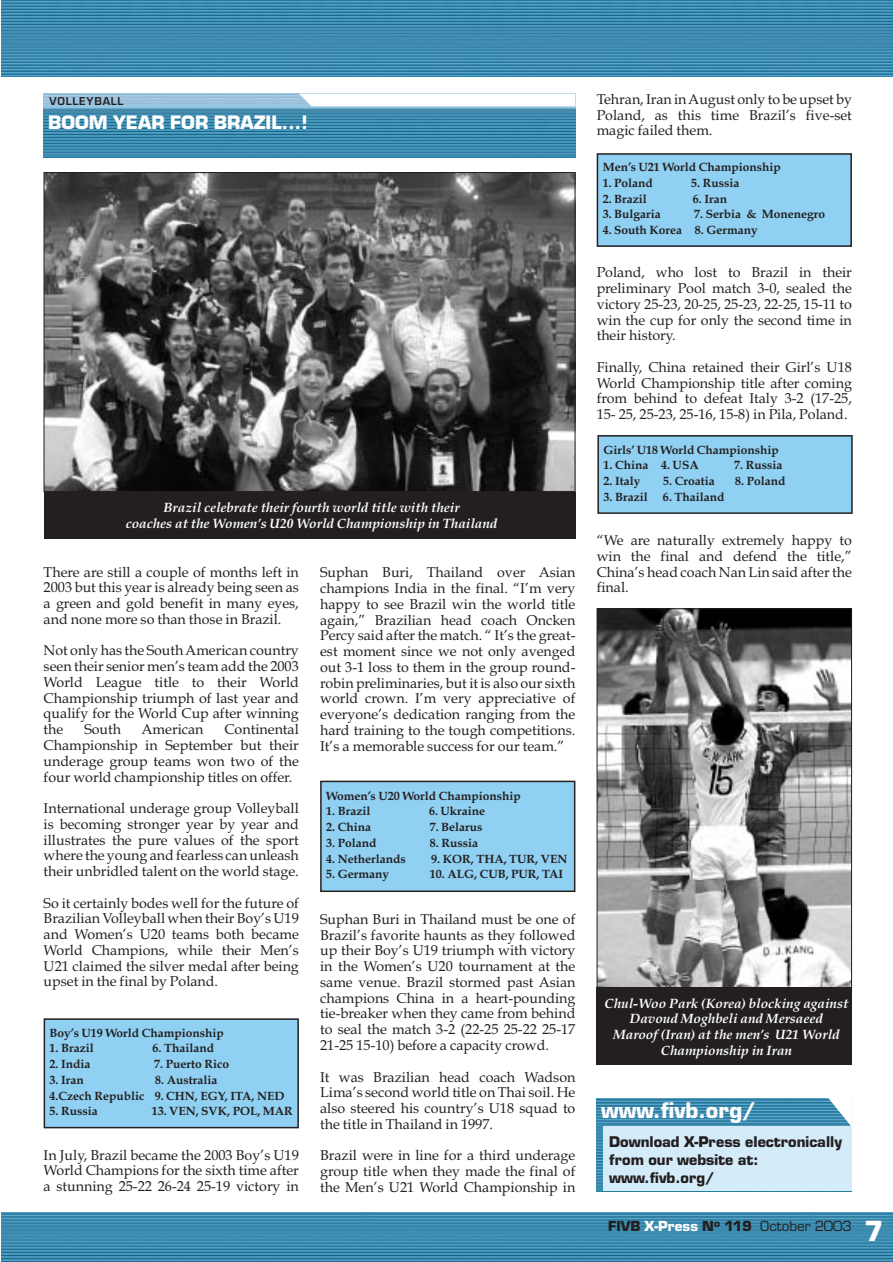
<style>
.page{position:relative;width:893px;height:1262px;background:#fff}
.page>*{position:absolute;margin:0;border:0;box-sizing:border-box;transform-origin:0 0}
.t1{font:700 27px "Eurostile";color:#fff}
.t2{font:700 21px "Eurostile";color:#fff}
.t3{font:700 18px "Eurostile";color:#fff}
.t4{font:700 14.4px/18px "Eurostile";color:#231f1f}
.t5{font:14.25px/15.8px "Book Antiqua";color:#231f1f;text-align:justify}
.t6{font:italic 700 13.5px/15.8px "Book Antiqua";color:#fff;text-align:center}
.t7{font:13.5px "Eurostile";color:#231f1f}
.t8{font:700 12px/15.8px "Book Antiqua";color:#231f1f}
.t9{font:600 10.5px "Eurostile";letter-spacing:.075em;color:#231f1f}
.s1{font-weight:700}
.s2{font-weight:700;color:#fff}
</style>
<div class="page">
<img style="left:1px;top:0;width:891px;height:77px">
<img style="left:1px;top:1212px;width:891px;height:49px">
<img style="left:44px;top:94px;width:531px;height:64px">
<svg style="left:299px;top:94px;width:276px;height:12px"></svg>
<img style="left:596px;top:1098px;width:226px;height:93px">
<div style="left:603px;top:1126px;width:248px;height:65px;background:#d4ebfa"></div>
<svg style="left:822px;top:1098px;width:29px;height:28px"></svg>
<div style="left:44px;top:491px;width:531px;height:48px;background:#231f1f"></div>
<img style="left:46px;top:174px;width:527px;height:316px">
<img style="left:598px;top:610px;width:251px;height:377px">
<div style="left:596px;top:608px;width:255px;height:385px;border:1px solid #231f1f"></div>
<div style="left:596px;top:987px;width:255px;height:78px;background:#231f1f"></div>
<div style="left:44px;top:1019px;width:254px;height:108px;background:#90d0f2"></div>
<div style="left:44px;top:1018px;width:255px;height:110px;border:2px solid #231f1f"></div>
<div style="left:321px;top:781px;width:253px;height:110px;background:#90d0f2"></div>
<div style="left:320px;top:780px;width:255px;height:112px;border:2px solid #231f1f"></div>
<div style="left:597px;top:154px;width:254px;height:92px;background:#90d0f2"></div>
<div style="left:596px;top:153px;width:255px;height:94px;border:2px solid #231f1f"></div>
<div style="left:598px;top:436px;width:253px;height:77px;background:#90d0f2"></div>
<div style="left:597px;top:435px;width:255px;height:79px;border:2px solid #231f1f"></div>
<p class="t9" style="left:50px;top:97px;width:75px">VOLLEYBALL</p>
<p class="t3" style="left:48px;top:115px;width:261px">BOOM YEAR FOR BRAZIL...!</p>
<p class="t6" style="left:126px;top:501px;width:373px">Brazil celebrate their fourth world title with their<br>coaches at the Women’s U20 World Championship in Thailand</p>
<p class="t5" style="left:44px;top:565px;width:257px">There are still a couple of months left in 2003 but this year is already being seen as a green and gold benefit in many eyes, and none more so than those in Brazil.</p>
<p class="t5" style="left:44px;top:644px;width:257px">Not only has the South American country seen their senior men’s team add the 2003<br>World League title to their World Championship triumph of last year and qualify for the World Cup after winning the</p>
<p class="t5" style="left:44px;top:723px;width:257px;text-indent:181px">Continental Championship in September but their underage group teams won two of the four world championship titles on offer.</p>
<p class="t5" style="left:44px;top:802px;width:257px">International underage group Volleyball is becoming stronger year by year and illustrates the pure values of the sport where the young and fearless can unleash their unbridled talent on the world stage.</p>
<p class="t5" style="left:44px;top:896px;width:257px">So it certainly bodes well for the future of Brazilian Volleyball when their Boy’s U19 and Women’s U20 teams both became World Champions, while their Men’s U21 claimed the silver medal after being upset in the final by Poland.</p>
<p class="t5" style="left:84px;top:723px;width:38px">South</p>
<p class="t5" style="left:141px;top:723px;width:64px">American</p>
<p class="t8" style="left:50px;top:1026px;width:176px">Boy’s U19 World Championship</p>
<p class="t8" style="left:50px;top:1041px;width:46px">1. Brazil</p>
<p class="t8" style="left:152px;top:1041px;width:63px">6. Thailand</p>
<p class="t8" style="left:50px;top:1057px;width:42px">2. India</p>
<p class="t8" style="left:154px;top:1057px;width:76px">7. Puerto Rico</p>
<p class="t8" style="left:50px;top:1073px;width:36px">3. Iran</p>
<p class="t8" style="left:50px;top:1073px;width:236px;text-indent:106px">8. Australia<br>4.Czech Republic 9. CHN, EGY, ITA, NED</p>
<p class="t8" style="left:50px;top:1104px;width:50px">5. Russia</p>
<p class="t8" style="left:152px;top:1104px;width:143px">13. VEN, SVK, POL, MAR</p>
<p class="t5" style="left:44px;top:1148px;width:257px">In July, Brazil became the 2003 Boy’s U19<br>World Champions for the sixth time after a stunning 25-22 26-24 25-19 victory in</p>
<p class="t5" style="left:320px;top:566px;width:257px">Suphan Buri, Thailand over Asian champions India in the final. “I’m very happy to see Brazil win the world title again,” Brazilian head coach Oncken Percy said after the match. “ It’s the great&shy;est moment since we not only avenged out 3-1 loss to them in the group round&shy;robin preliminaries, but it is also our sixth world crown. I’m very appreciative of everyone’s dedication ranging from the hard training to the tough competitions.<br>It’s a memorable success for our team.”</p>
<p class="t8" style="left:326px;top:789px;width:196px">Women’s U20 World Championship</p>
<p class="t8" style="left:326px;top:804px;width:46px">1. Brazil</p>
<p class="t8" style="left:429px;top:804px;width:58px">6. Ukraine</p>
<p class="t8" style="left:326px;top:820px;width:46px">2. China</p>
<p class="t8" style="left:430px;top:820px;width:54px">7. Belarus</p>
<p class="t8" style="left:326px;top:836px;width:52px">3. Poland</p>
<p class="t8" style="left:430px;top:836px;width:50px">8. Russia</p>
<p class="t8" style="left:326px;top:852px;width:81px">4. Netherlands</p>
<p class="t8" style="left:431px;top:852px;width:138px">9. KOR, THA, TUR, VEN</p>
<p class="t8" style="left:326px;top:867px;width:64px">5. Germany</p>
<p class="t8" style="left:430px;top:867px;width:135px">10. ALG, CUB, PUR, TAI</p>
<p class="t5" style="left:320px;top:913px;width:257px">Suphan Buri in Thailand must be one of Brazil’s favorite haunts as they followed up their Boy’s U19 triumph with victory in the Women’s U20 tournament at the same venue. Brazil stormed past Asian champions China in a heart-pounding tie-breaker when they came from behind to seal the match 3-2 (22-25 25-22 25-17<br>21-25 15-10) before a capacity crowd.</p>
<p class="t5" style="left:320px;top:1070px;width:257px">It was Brazilian head coach Wadson Lima’s second world title on Thai soil. He also steered his country’s U18 squad to the title in Thailand in 1997.</p>
<p class="t5" style="left:320px;top:1149px;width:257px">Brazil were in line for a third underage group title when they made the final of the Men’s U21 World Championship in</p>
<p class="t5" style="left:596px;top:93px;width:257px">Tehran, Iran in August only to be upset by Poland, as this time Brazil’s five-set magic failed them.</p>
<p class="t8" style="left:602px;top:160px;width:180px">Men’s U21 World Championship</p>
<p class="t8" style="left:602px;top:176px;width:52px">1. Poland</p>
<p class="t8" style="left:691px;top:176px;width:50px">5. Russia</p>
<p class="t8" style="left:602px;top:192px;width:46px">2. Brazil</p>
<p class="t8" style="left:692px;top:192px;width:36px">6. Iran</p>
<p class="t8" style="left:602px;top:208px;width:60px">3. Bulgaria</p>
<p class="t8" style="left:694px;top:208px;width:132px">7. Serbia &amp; Monenegro</p>
<p class="t8" style="left:602px;top:223px;width:157px">4. South Korea 8. Germany</p>
<p class="t5" style="left:596px;top:266px;width:257px">Poland, who lost to Brazil in their preliminary Pool match 3-0, sealed the victory 25-23, 20-25, 25-23, 22-25, 15-11 to win the cup for only the second time in their history.</p>
<p class="t5" style="left:596px;top:361px;width:257px">Finally, China retained their Girl’s U18<br>World Championship title after coming from behind to defeat Italy 3-2 (17-25, 15- 25, 25-23, 25-16, 15-8) in Pila, Poland.</p>
<p class="t8" style="left:603px;top:443px;width:177px">Girls’ U18 World Championship</p>
<p class="t8" style="left:603px;top:458px;width:97px">1. China 4. USA</p>
<p class="t8" style="left:734px;top:458px;width:50px">7. Russia</p>
<p class="t8" style="left:603px;top:474px;width:38px">2. Italy</p>
<p class="t8" style="left:663px;top:474px;width:53px">5. Croatia</p>
<p class="t8" style="left:735px;top:474px;width:52px">8. Poland</p>
<p class="t8" style="left:603px;top:490px;width:46px">3. Brazil</p>
<p class="t8" style="left:663px;top:490px;width:63px">6. Thailand</p>
<p class="t5" style="left:596px;top:534px;width:257px">“We are naturally extremely happy to win the final and defend the title,” China’s head coach Nan Lin said after the final.</p>
<p class="t6" style="left:604px;top:996px;width:245px">Chul-Woo Park (Korea) blocking against<br>Davoud Moghbeli and Mersaeed<br>Maroof (Iran) at the men’s U21 World<br>Championship in Iran</p>
<h2 class="t2" style="left:601px;top:1102px;width:156px">www.fivb.org/</h2>
<p class="t4" style="left:609px;top:1134px;width:234px">Download X-Press electronically from our website at: www.fivb.org/</p>
<p class="t7" style="left:608px;top:1220px;width:245px"><span class="s1">FIVB</span> <span class="s2">X-Press</span> <span class="s1">N</span><sup>o</sup> <span class="s1">119</span> October 2003</p>
<h1 class="t1" style="left:864px;top:1220px;width:21px">7</h1>
</div>
